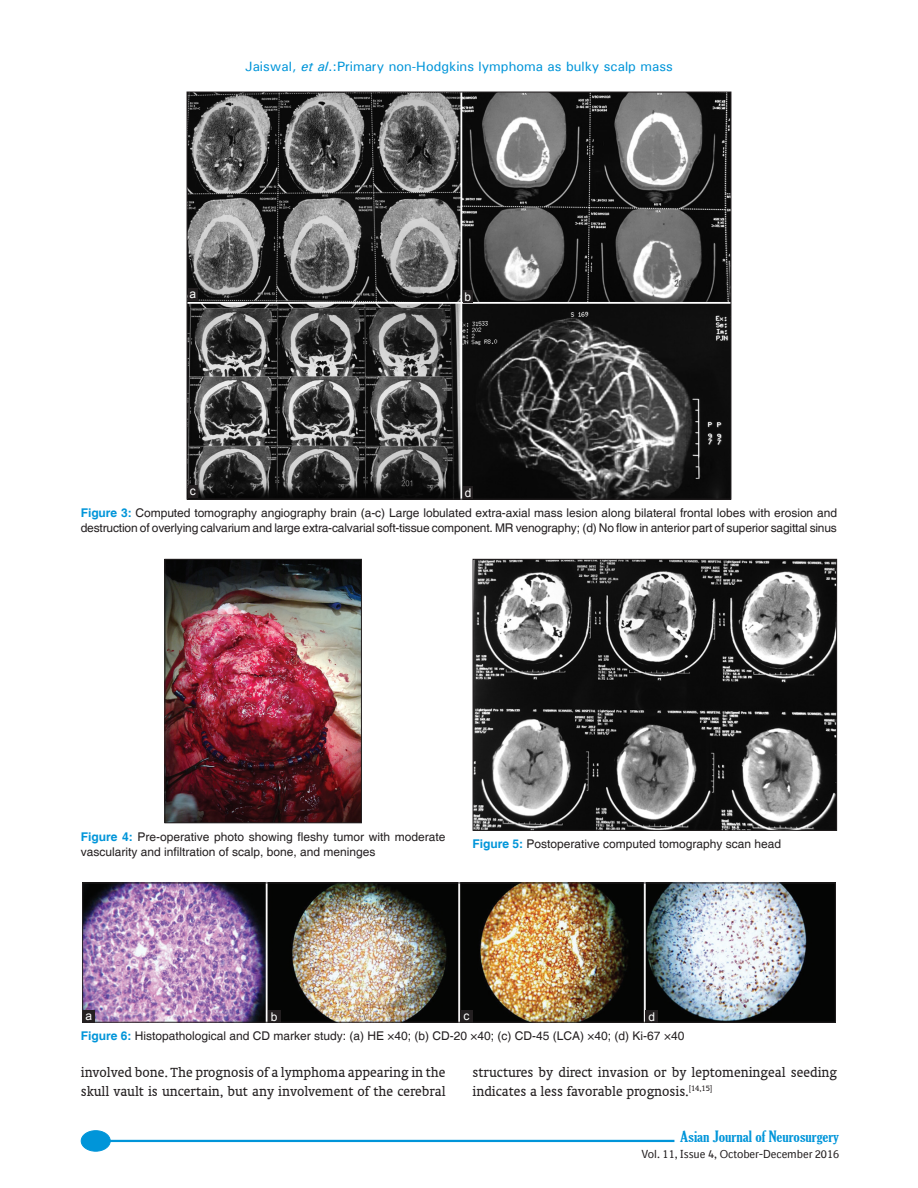
<style>
.page{position:relative;width:918px;height:1188px;background:#fff}
.page>*{position:absolute;margin:0;border:0;box-sizing:border-box;transform-origin:0 0}
.TX{font:15px/18.8px "Oranda BT";color:#231f20}
.RF_RECTO{font:extra-condensed 15px "Gloucester";color:#0095d9;scale:1.25 1}
.t1{font:500 13.5px "Univers";color:#0095d9}
.FGC{font:12px/15px "Helvetica";letter-spacing:-.005em;color:#231f20}
.LABEL{font:12px "Arial";color:#fff}
.RF_RECTO_1{font:11.25px "BI Sans";letter-spacing:-.005em;color:#231f20}
.s1{font-style:italic}
.s2{font-weight:700;color:#0095d9}
</style>
<div class="page">
<hr style="left:100px;top:1140px;width:574px;height:2px;background:#0095d9">
<div style="left:81px;top:1131px;width:29px;height:20px;background:#0095d9;border-radius:50%"></div>
<div style="left:81px;top:1130px;width:30px;height:22px;border:1px solid #0095d9;border-radius:50%"></div>
<img style="left:167px;top:561px;width:193px;height:260px">
<div style="left:165px;top:559px;width:197px;height:264px;border:1px solid #231f20"></div>
<img style="left:189px;top:94px;width:540px;height:403px">
<div style="left:464px;top:486px;width:9px;height:13px;background:#231f20"></div>
<div style="left:188px;top:485px;width:9px;height:13px;background:#231f20"></div>
<div style="left:463px;top:290px;width:9px;height:13px;background:#231f20"></div>
<div style="left:188px;top:288px;width:9px;height:13px;background:#231f20"></div>
<img style="left:84px;top:885px;width:750px;height:135px">
<div style="left:82px;top:883px;width:754px;height:139px;border:1px solid #231f20"></div>
<div style="left:645px;top:1010px;width:13px;height:12px;background:#231f20"></div>
<div style="left:460px;top:1010px;width:13px;height:12px;background:#231f20"></div>
<div style="left:268px;top:1010px;width:13px;height:12px;background:#231f20"></div>
<div style="left:82px;top:1010px;width:13px;height:12px;background:#231f20"></div>
<img style="left:475px;top:561px;width:360px;height:268px">
<div style="left:473px;top:559px;width:364px;height:272px;border:1px solid #231f20"></div>
<p class="t1" style="left:245px;top:57px;width:429px">Jaiswal, <span class="s1">et al</span>.:Primary non‑Hodgkins lymphoma as bulky scalp mass</p>
<p class="LABEL" style="left:189px;top:285px;width:8px">a</p>
<p class="LABEL" style="left:465px;top:288px;width:8px">b</p>
<p class="LABEL" style="left:190px;top:482px;width:7px">c</p>
<p class="LABEL" style="left:465px;top:484px;width:8px">d</p>
<p class="FGC" style="left:81px;top:506px;width:758px"><span class="s2">Figure 3:</span> Computed tomography angiography brain (a-c) Large lobulated extra‑axial mass lesion along bilateral frontal lobes with erosion and destruction of overlying calvarium and large extra‑calvarial soft‑tissue component. MR venography; (d) No flow in anterior part of superior sagittal sinus</p>
<p class="FGC" style="left:81px;top:829px;width:366px"><span class="s2">Figure 4:</span> Pre‑operative photo showing fleshy tumor with moderate vascularity and infiltration of scalp, bone, and meninges</p>
<p class="FGC" style="left:472px;top:837px;width:310px"><span class="s2">Figure 5:</span> Postoperative computed tomography scan head</p>
<p class="LABEL" style="left:85px;top:1007px;width:8px">a</p>
<p class="LABEL" style="left:271px;top:1008px;width:8px">b</p>
<p class="LABEL" style="left:463px;top:1007px;width:7px">c</p>
<p class="LABEL" style="left:648px;top:1008px;width:8px">d</p>
<p class="FGC" style="left:81px;top:1029px;width:605px"><span class="s2">Figure 6:</span> Histopathological and CD marker study: (a) HE ×40; (b) CD‑20 ×40; (c) CD‑45 (LCA) ×40; (d) Ki‑67 ×40</p>
<p class="TX" style="left:81px;top:1063px;width:366px">involved bone. The prognosis of a lymphoma appearing in the skull vault is uncertain, but any involvement of the cerebral</p>
<p class="TX" style="left:472px;top:1063px;width:366px">structures by direct invasion or by leptomeningeal seeding indicates a less favorable prognosis.<sup>[14,15]</sup></p>
<p class="RF_RECTO" style="left:680px;top:1128px;width:129px">Asian Journal of Neurosurgery</p>
<p class="RF_RECTO_1" style="left:642px;top:1148px;width:199px">Vol. 11, Issue 4, October‑December 2016</p>
</div>
